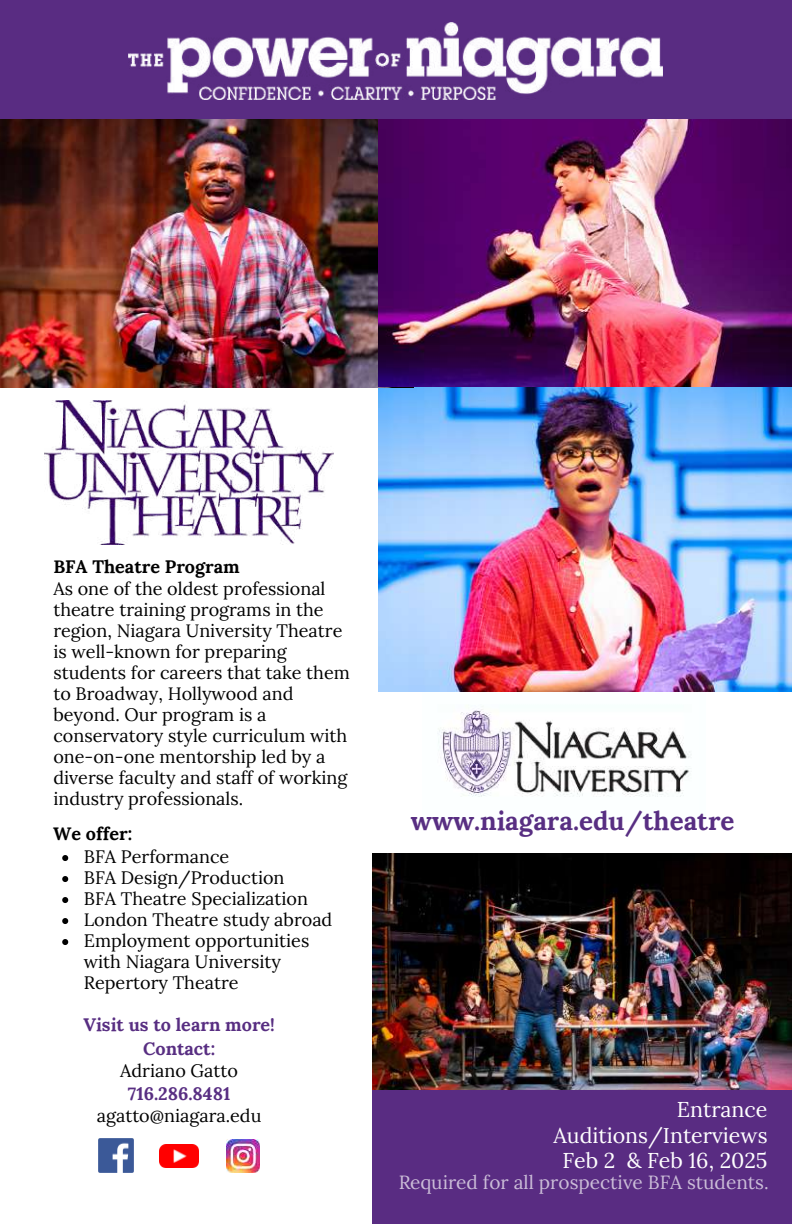
<style>
.page{position:relative;width:792px;height:1224px;background:#fff}
.page>*{position:absolute;margin:0;border:0;box-sizing:border-box;transform-origin:0 0}
.t1{font:700 26px "Lora";color:#582e82}
.t2{font:21.4px/25.6px "Lora";color:#fff;text-align:right}
.t3{font:19px "Lora";color:#fff}
.t4{font:18px/21px "Lora";color:#000}
.t5{font:700 18px/24.6px "Lora";color:#582e82;text-align:center}
.t6{font:700 18px "Lora";color:#000}
</style>
<div class="page">
<img style="left:44px;top:401px;width:290px;height:144px">
<img style="left:99px;top:1138px;width:34px;height:35px">
<img style="left:159px;top:1145px;width:39px;height:22px">
<img style="left:226px;top:1140px;width:33px;height:33px">
<img style="left:437px;top:709px;width:255px;height:88px">
<img style="left:379px;top:387px;width:412px;height:305px">
<img style="left:0;top:119px;width:414px;height:269px">
<img style="left:379px;top:119px;width:413px;height:268px">
<div style="left:0;top:0;width:792px;height:119px;background:#592c82"></div>
<img style="left:372px;top:854px;width:420px;height:236px">
<div style="left:372px;top:1090px;width:420px;height:134px;background:#592c82"></div>
<img style="left:129px;top:23px;width:534px;height:76px">
<svg style="left:62px;top:855px;width:6px;height:6px"></svg>
<svg style="left:62px;top:876px;width:6px;height:6px"></svg>
<svg style="left:62px;top:897px;width:6px;height:6px"></svg>
<svg style="left:62px;top:918px;width:6px;height:6px"></svg>
<svg style="left:62px;top:939px;width:6px;height:6px"></svg>
<p class="t6" style="left:53px;top:555px;width:188px">BFA Theatre Program</p>
<p class="t4" style="left:53px;top:578px;width:298px">As one of the oldest professional theatre training programs in the region, Niagara University Theatre is well-known for preparing students for careers that take them to Broadway, Hollywood and beyond. Our program is a conservatory style curriculum with one-on-one mentorship led by a diverse faculty and staff of working industry professionals.</p>
<p class="t6" style="left:53px;top:822px;width:80px">We offer:</p>
<p class="t4" style="left:84px;top:845px;width:250px">BFA Performance<br>BFA Design/Production<br>BFA Theatre Specialization<br>London Theatre study abroad<br>Employment opportunities with Niagara University<br>Repertory Theatre</p>
<p class="t5" style="left:83px;top:1012px;width:193px">Visit us to learn more!<br>Contact:</p>
<p class="t4" style="left:120px;top:1060px;width:119px">Adriano Gatto</p>
<p class="t5" style="left:128px;top:1081px;width:104px">716.286.8481</p>
<p class="t4" style="left:97px;top:1105px;width:166px">agatto@niagara.edu</p>
<h1 class="t1" style="left:411px;top:803px;width:325px">www.niagara.edu/theatre</h1>
<p class="t2" style="left:554px;top:1097px;width:216px">Entrance<br>Auditions/Interviews<br>Feb 2 &amp; Feb 16, 2025</p>
<p class="t3" style="left:398px;top:1170px;width:372px">Required for all prospective BFA students.</p>
</div>
